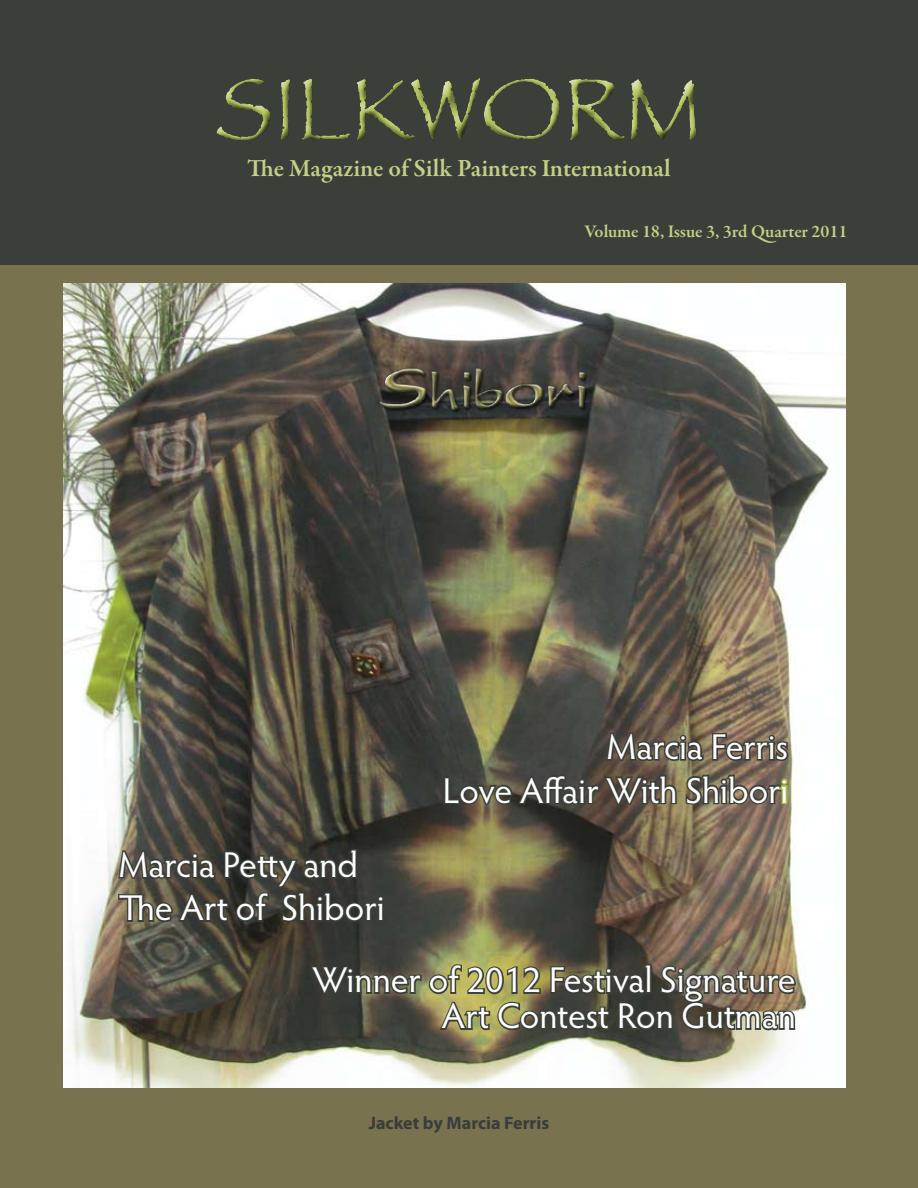
<style>
.page{position:relative;width:918px;height:1188px;background:#78724e}
.page>*{position:absolute;margin:0;border:0;box-sizing:border-box;transform-origin:0 0}
.t1{font:90px "Papyrus";color:#b2c25c}
.t2{font:36px/43.5px "Hypatia Sans Pro";letter-spacing:-.005em;color:#fff;text-align:right}
.t3{font:600 25.05px "Garamond Premr Pro";letter-spacing:-.005em;color:#c5cf86}
.t4{font:600 18px "Garamond Premr Pro";letter-spacing:-.005em;color:#c5cf87}
.t5{font:700 18px "Myriad Pro";color:#393d3c}
</style>
<div class="page">
<img style="left:64px;top:283px;width:782px;height:804px">
<div style="left:0;top:0;width:918px;height:265px;background:#3a3f39"></div>
<div style="left:208px;top:70px;width:499px;height:81px;background:#000;opacity:.75"></div>
<svg style="left:307px;top:963px;width:490px;height:77px;background:#5c5a46"></svg>
<svg style="left:443px;top:729px;width:347px;height:85px;background:#575345"></svg>
<svg style="left:116px;top:847px;width:269px;height:85px;background:#434239"></svg>
<img style="left:364px;top:354px;width:235px;height:72px">
<h1 class="t1" style="left:216px;top:55px;width:488px">SILKWORM</h1>
<p class="t3" style="left:247px;top:153px;width:425px">The Magazine of Silk Painters International</p>
<p class="t4" style="left:585px;top:220px;width:264px">Volume 18, Issue 3, 3rd Quarter 2011</p>
<p class="t2" style="left:119px;top:842px;width:267px;text-align:left">Marcia Petty and<br>The Art of Shibori</p>
<p class="t2" style="left:443px;top:724px;width:347px">Marcia Ferris<br>Love Affair With Shibori</p>
<p class="t2" style="left:312px;top:961px;width:485px;line-height:36px">Winner of 2012 Festival Signature<br>Art Contest Ron Gutman</p>
<p class="t5" style="left:369px;top:1111px;width:182px">Jacket by Marcia Ferris</p>
</div>
